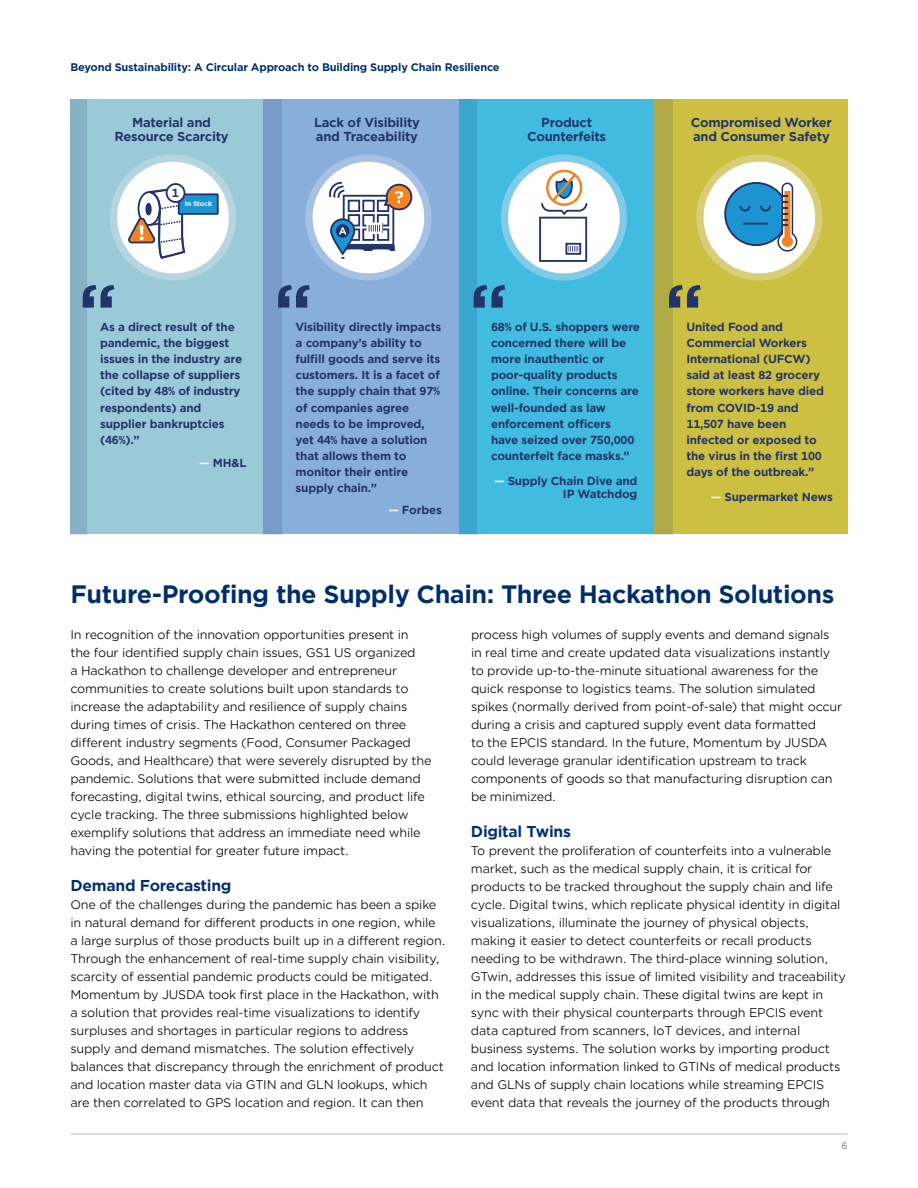
<style>
.page{position:relative;width:918px;height:1188px;background:#fff}
.page>*{position:absolute;margin:0;border:0;box-sizing:border-box;transform-origin:0 0}
.t1{font:700 24px "Gotham Office";letter-spacing:-.02em;color:#002d6c}
.t2{font:700 15px "Gotham Office";letter-spacing:-.02em;color:#002d6c}
.t3{font:700 12.3px/14.9px "Gotham Office";letter-spacing:-.02em;color:#213368;text-align:center}
.t4{font:12px/18px "Gotham Office";letter-spacing:-.02em;color:#000}
.t5{font:700 11.4px "Gotham Office";color:#213368}
.t6{font:700 11.1px/16px "Gotham Office";letter-spacing:-.02em;color:#213368}
.t7{font:700 10.5px "Gotham Office";letter-spacing:-.02em;color:#002d6c}
.t8{font:9px "Gotham Office";color:#58595b}
.t9{font:700 6.45px "Gotham Office";letter-spacing:-.025em;color:#fff}
.s1{color:#f4f4f5}
</style>
<div class="page">
<hr style="left:70px;top:1134px;width:778px;height:1px;background:#bcbec0">
<div style="left:70px;top:99px;width:193px;height:435px;background:#9ac9d7"></div>
<div style="left:70px;top:99px;width:16px;height:435px;background:#87b2c6"></div>
<div style="left:459px;top:99px;width:195px;height:435px;background:#41bce0"></div>
<div style="left:459px;top:99px;width:18px;height:435px;background:#3ca7ce"></div>
<div style="left:654px;top:99px;width:194px;height:435px;background:#ccbf42"></div>
<div style="left:654px;top:99px;width:18px;height:435px;background:#b2aa47"></div>
<div style="left:263px;top:99px;width:196px;height:435px;background:#88aedc"></div>
<div style="left:263px;top:99px;width:19px;height:435px;background:#789bca"></div>
<svg style="left:83px;top:285px;width:31px;height:23px"></svg>
<div style="left:110px;top:154px;width:126px;height:127px;background:#b5d6e0;border-radius:50%"></div>
<div style="left:117px;top:162px;width:112px;height:111px;background:#fff;border-radius:50%"></div>
<svg style="left:126px;top:187px;width:61px;height:94px"></svg>
<div style="left:179px;top:194px;width:39px;height:20px;background:#1c94d2"></div>
<div style="left:178px;top:193px;width:41px;height:22px;border:2px solid #213368"></div>
<div style="left:167px;top:184px;width:18px;height:18px;background:#fff;border-radius:50%"></div>
<div style="left:166px;top:183px;width:19px;height:20px;border:2px solid #213368;border-radius:50%"></div>
<svg style="left:474px;top:285px;width:31px;height:23px"></svg>
<div style="left:501px;top:154px;width:126px;height:127px;background:#80cbe7;border-radius:50%"></div>
<div style="left:508px;top:162px;width:112px;height:111px;background:#fff;border-radius:50%"></div>
<svg style="left:539px;top:169px;width:49px;height:93px"></svg>
<svg style="left:669px;top:285px;width:32px;height:23px"></svg>
<div style="left:696px;top:154px;width:126px;height:127px;background:#d8ce78;border-radius:50%"></div>
<div style="left:704px;top:162px;width:111px;height:111px;background:#fff;border-radius:50%"></div>
<div style="left:724px;top:182px;width:64px;height:64px;background:#1c94d2;border:2px solid #213368;border-radius:50%"></div>
<svg style="left:739px;top:206px;width:12px;height:6px"></svg>
<svg style="left:759px;top:182px;width:39px;height:70px"></svg>
<hr style="left:743px;top:223px;width:25px;height:2px;background:#213368">
<svg style="left:278px;top:285px;width:32px;height:23px"></svg>
<div style="left:305px;top:154px;width:127px;height:127px;background:#a7c1e4;border-radius:50%"></div>
<div style="left:313px;top:162px;width:111px;height:111px;background:#fff;border-radius:50%"></div>
<svg style="left:330px;top:218px;width:25px;height:37px"></svg>
<svg style="left:329px;top:181px;width:85px;height:70px"></svg>
<p class="t7" style="left:70px;top:60px;width:431px">Beyond Sustainability: A Circular Approach to Building Supply Chain Resilience</p>
<p class="t3" style="left:114px;top:115px;width:116px">Material and<br>Resource Scarcity</p>
<p class="t5" style="left:172px;top:185px;width:9px">1</p>
<p class="t9" style="left:185px;top:200px;width:29px">In Stock</p>
<p class="t3" style="left:314px;top:115px;width:108px;text-align:left">Lack of Visibility and Traceability</p>
<p class="t3" style="left:527px;top:115px;width:81px">Product<br>Counterfeits</p>
<p class="t6" style="left:100px;top:319px;width:144px">As a direct result of the pandemic, the biggest issues in the industry are the collapse of suppliers (cited by 48% of industry respondents) and supplier bankruptcies (46%).”</p>
<p class="t6" style="left:199px;top:455px;width:49px"><span class="s1">—</span> MH&amp;L</p>
<p class="t6" style="left:296px;top:319px;width:147px">Visibility directly impacts a company’s ability to fulfill goods and serve its customers. It is a facet of the supply chain that 97% of companies agree needs to be improved, yet 44% have a solution that allows them to monitor their entire supply chain.”</p>
<p class="t6" style="left:388px;top:502px;width:55px"><span class="s1">—</span> Forbes</p>
<p class="t6" style="left:491px;top:319px;width:151px">68% of U.S. shoppers were concerned there will be more inauthentic or poor-quality products online. Their concerns are well-founded as law enforcement officers have seized over 750,000 counterfeit face masks.”</p>
<p class="t6" style="left:494px;top:475px;width:145px;line-height:12.3px;text-align:right"><span class="s1">—</span> Supply Chain Dive and<br>IP Watchdog</p>
<p class="t3" style="left:691px;top:115px;width:143px;text-align:left">Compromised Worker and Consumer Safety</p>
<p class="t6" style="left:687px;top:319px;width:139px">United Food and<br>Commercial Workers<br>International (UFCW) said at least 82 grocery store workers have died from COVID-19 and<br>11,507 have been infected or exposed to the virus in the first 100 days of the outbreak.”</p>
<p class="t6" style="left:711px;top:488px;width:124px"><span class="s1">—</span> Supermarket News</p>
<h1 class="t1" style="left:70px;top:578px;width:765px">Future-Proofing the Supply Chain: Three Hackathon Solutions</h1>
<p class="t4" style="left:70px;top:626px;width:362px">In recognition of the innovation opportunities present in the four identified supply chain issues, GS1 US organized<br>a Hackathon to challenge developer and entrepreneur communities to create solutions built upon standards to increase the adaptability and resilience of supply chains during times of crisis. The Hackathon centered on three different industry segments (Food, Consumer Packaged Goods, and Healthcare) that were severely disrupted by the pandemic. Solutions that were submitted include demand forecasting, digital twins, ethical sourcing, and product life cycle tracking. The three submissions highlighted below exemplify solutions that address an immediate need while having the potential for greater future impact.</p>
<p class="t2" style="left:70px;top:876px;width:163px">Demand Forecasting</p>
<p class="t4" style="left:70px;top:896px;width:377px">One of the challenges during the pandemic has been a spike in natural demand for different products in one region, while a large surplus of those products built up in a different region.<br>Through the enhancement of real-time supply chain visibility, scarcity of essential pandemic products could be mitigated.<br>Momentum by JUSDA took first place in the Hackathon, with a solution that provides real-time visualizations to identify surpluses and shortages in particular regions to address supply and demand mismatches. The solution effectively balances that discrepancy through the enrichment of product and location master data via GTIN and GLN lookups, which are then correlated to GPS location and region. It can then</p>
<p class="t4" style="left:471px;top:626px;width:373px">process high volumes of supply events and demand signals in real time and create updated data visualizations instantly to provide up-to-the-minute situational awareness for the quick response to logistics teams. The solution simulated spikes (normally derived from point-of-sale) that might occur during a crisis and captured supply event data formatted<br>to the EPCIS standard. In the future, Momentum by JUSDA could leverage granular identification upstream to track components of goods so that manufacturing disruption can be minimized.</p>
<p class="t2" style="left:471px;top:822px;width:102px">Digital Twins</p>
<p class="t4" style="left:471px;top:842px;width:376px">To prevent the proliferation of counterfeits into a vulnerable market, such as the medical supply chain, it is critical for products to be tracked throughout the supply chain and life cycle. Digital twins, which replicate physical identity in digital visualizations, illuminate the journey of physical objects, making it easier to detect counterfeits or recall products needing to be withdrawn. The third-place winning solution, GTwin, addresses this issue of limited visibility and traceability in the medical supply chain. These digital twins are kept in sync with their physical counterparts through EPCIS event data captured from scanners, IoT devices, and internal business systems. The solution works by importing product and location information linked to GTINs of medical products and GLNs of supply chain locations while streaming EPCIS event data that reveals the journey of the products through</p>
<p class="t8" style="left:842px;top:1140px;width:7px">6</p>
</div>
